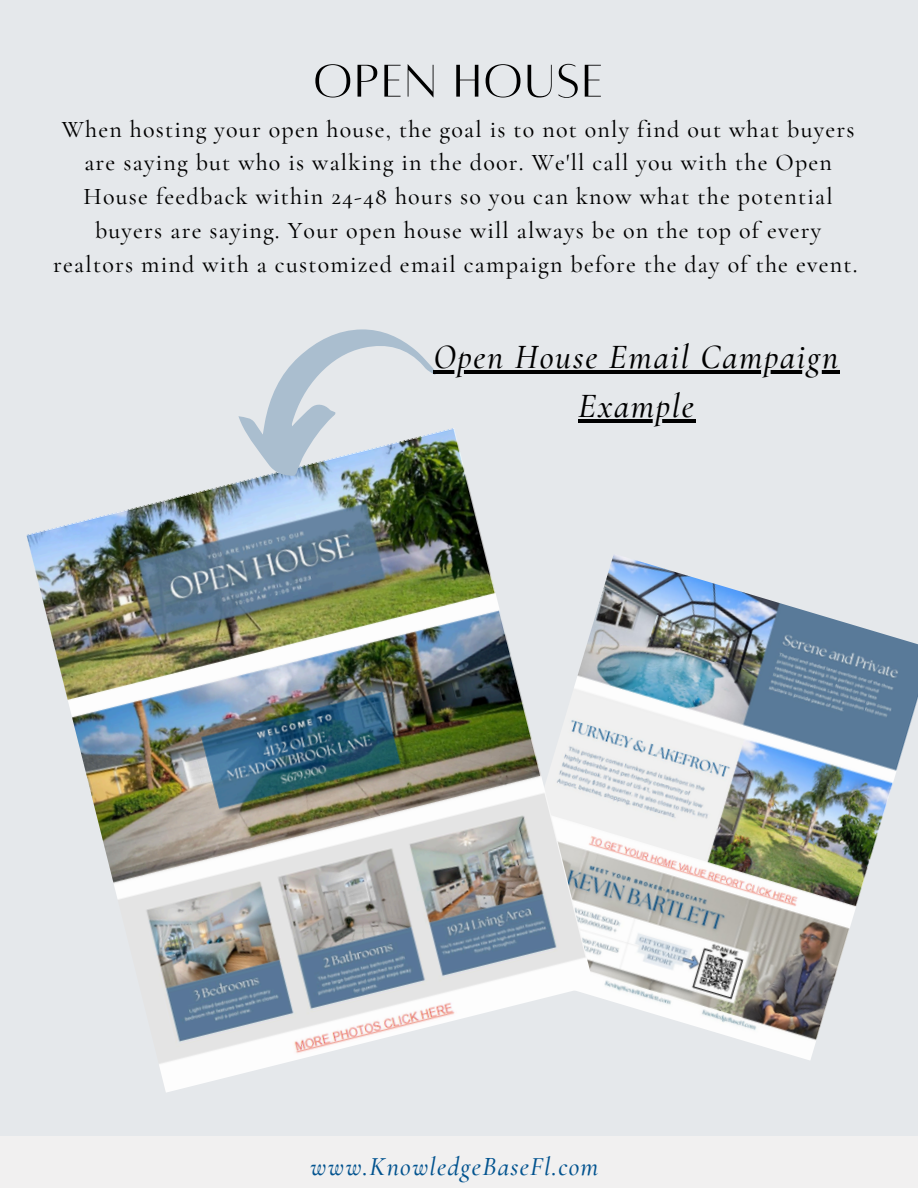
<style>
.page{position:relative;width:918px;height:1188px;background:#f1f0f0}
.page>*{position:absolute;margin:0;border:0;box-sizing:border-box;transform-origin:0 0}
.t1{font:50.7px "Alta regular";letter-spacing:.05em;color:#000}
.t2{font:italic 500 34.5px "Cormorant Garamond";letter-spacing:.05em;color:#000}
.t3{font:italic 500 26.25px "Cormorant Garamond";letter-spacing:.05em;color:#02538f}
.t4{font:500 24px/33.8px "Cormorant Garamond";letter-spacing:.05em;color:#000;text-align:center}
</style>
<div class="page">
<div style="left:0;top:0;width:918px;height:1136px;background:#e5e8eb"></div>
<img style="left:594px;top:555px;width:324px;height:505px">
<img style="left:26px;top:428px;width:568px;height:665px">
<svg style="left:238px;top:329px;width:198px;height:147px"></svg>
<hr style="left:434px;top:370px;width:406px;height:3px;background:#000">
<hr style="left:578px;top:420px;width:117px;height:3px;background:#000">
<p class="t1" style="left:313px;top:56px;width:291px">OPEN HOUSE</p>
<p class="t4" style="left:53px;top:112px;width:806px">When hosting your open house, the goal is to not only find out what buyers are saying but who is walking in the door. We'll call you with the Open House feedback within 24-48 hours so you can know what the potential buyers are saying. Your open house will always be on the top of every realtors mind with a customized email campaign before the day of the event.</p>
<p class="t2" style="left:434px;top:336px;width:406px">Open House Email Campaign</p>
<h2 class="t2" style="left:578px;top:385px;width:117px">Example</h2>
<p class="t3" style="left:310px;top:1150px;width:290px">www.KnowledgeBaseFl.com</p>
</div>
